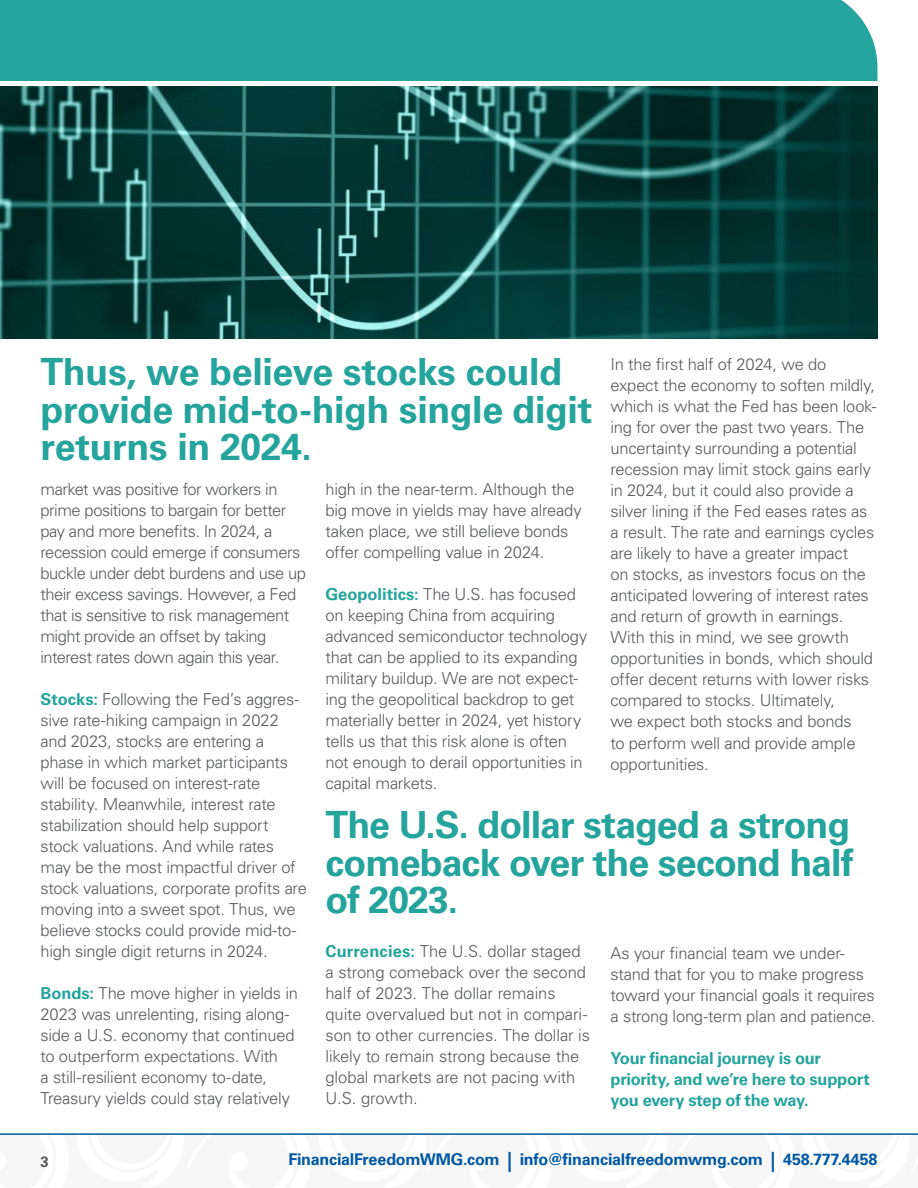
<style>
.page{position:relative;width:918px;height:1188px;background:#fff}
.page>*{position:absolute;margin:0;border:0;box-sizing:border-box;transform-origin:0 0}
.t1{font:700 37.5px/37.5px "Univers LT Std";letter-spacing:-.015em;color:#24a49d}
.t2{font:300 16.5px/21px "Univers LT Std";letter-spacing:-.015em;color:#58595b}
.t3{font:700 16.5px/21px "Univers LT Std";letter-spacing:-.02em;color:#24a49d}
.t4{font:700 16.2px "Univers LT Std";letter-spacing:-.015em;color:#0058a4}
.t5{font:700 15px "Univers LT Std";color:#58595b}
.s1{font-weight:700;color:#24a49d}
.s2{font-size:20.1px}
</style>
<div class="page">
<hr style="left:0;top:1133px;width:918px;height:2px;background:#0058a4">
<div style="left:0;top:0;width:878px;height:81px;background:#24a49d"></div>
<img style="left:0;top:86px;width:878px;height:252px">
<p class="t2" style="left:611px;top:354px;width:267px">In the first half of 2024, we do expect the economy to soften mildly, which is what the Fed has been look&shy;ing for over the past two years. The uncertainty surrounding a potential recession may limit stock gains early in 2024, but it could also provide a silver lining if the Fed eases rates as a result. The rate and earnings cycles are likely to have a greater impact<br>on stocks, as investors focus on the anticipated lowering of interest rates and return of growth in earnings.<br>With this in mind, we see growth opportunities in bonds, which should offer decent returns with lower risks compared to stocks. Ultimately,<br>we expect both stocks and bonds<br>to perform well and provide ample opportunities.</p>
<h1 class="t1" style="left:40px;top:354px;width:553px">Thus, we believe stocks could provide mid-to-high single digit returns in 2024.</h1>
<p class="t2" style="left:40px;top:479px;width:267px">market was positive for workers in prime positions to bargain for better pay and more benefits. In 2024, a recession could emerge if consumers buckle under debt burdens and use up their excess savings. However, a Fed that is sensitive to risk management might provide an offset by taking interest rates down again this year.</p>
<p class="t2" style="left:40px;top:689px;width:268px"><span class="s1">Stocks:</span> Following the Fed’s aggres&shy;sive rate-hiking campaign in 2022 and 2023, stocks are entering a phase in which market participants will be focused on interest-rate stability. Meanwhile, interest rate stabilization should help support stock valuations. And while rates may be the most impactful driver of stock valuations, corporate profits are moving into a sweet spot. Thus, we believe stocks could provide mid-to&shy;high single digit returns in 2024.</p>
<p class="t2" style="left:40px;top:983px;width:259px"><span class="s1">Bonds:</span> The move higher in yields in 2023 was unrelenting, rising along&shy;side a U.S. economy that continued to outperform expectations. With<br>a still-resilient economy to-date, Treasury yields could stay relatively</p>
<p class="t2" style="left:326px;top:479px;width:258px">high in the near-term. Although the big move in yields may have already taken place, we still believe bonds offer compelling value in 2024.</p>
<p class="t2" style="left:326px;top:584px;width:263px"><span class="s1">Geopolitics:</span> The U.S. has focused on keeping China from acquiring advanced semiconductor technology that can be applied to its expanding military buildup. We are not expect&shy;ing the geopolitical backdrop to get materially better in 2024, yet history tells us that this risk alone is often not enough to derail opportunities in capital markets.</p>
<h1 class="t1" style="left:326px;top:807px;width:530px;text-align:justify">The U.S. dollar staged a strong comeback over the second half of 2023.</h1>
<p class="t2" style="left:326px;top:941px;width:266px"><span class="s1">Currencies:</span> The U.S. dollar staged a strong comeback over the second half of 2023. The dollar remains quite overvalued but not in compari&shy;son to other currencies. The dollar is likely to remain strong because the global markets are not pacing with<br>U.S. growth.</p>
<p class="t2" style="left:611px;top:942px;width:266px">As your financial team we under&shy;stand that for you to make progress toward your financial goals it requires a strong long-term plan and patience.</p>
<p class="t3" style="left:611px;top:1047px;width:261px">Your financial journey is our priority, and we’re here to support you every step of the way.</p>
<p class="t5" style="left:40px;top:1153px;width:10px">3</p>
<p class="t4" style="left:288px;top:1150px;width:591px">FinancialFreedomWMG.com <span class="s2">|</span> info@financialfreedomwmg.com <span class="s2">|</span> 458.777.4458</p>
</div>
